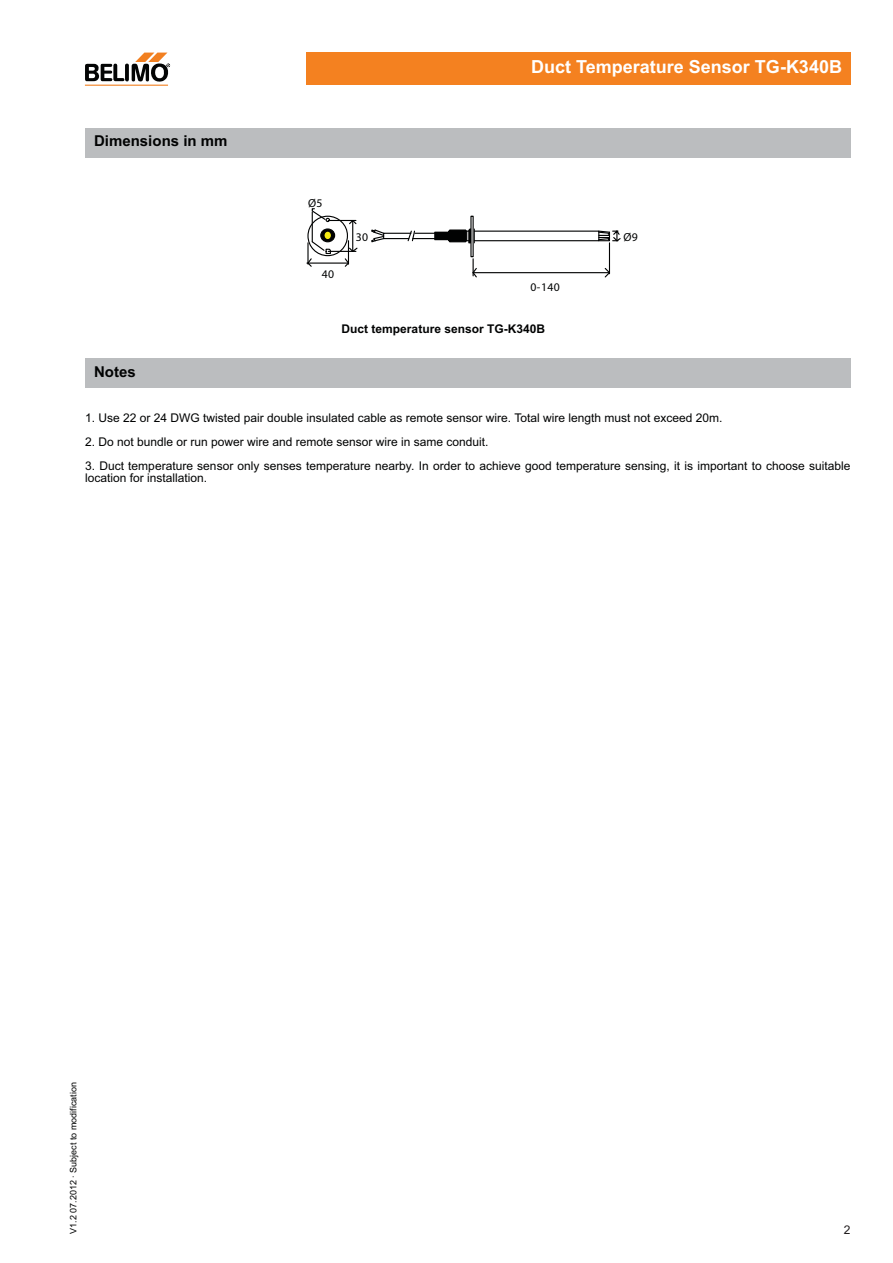
<style>
.page{position:relative;width:893px;height:1263px;background:#fff}
.page>*{position:absolute;margin:0;border:0;box-sizing:border-box;transform-origin:0 0}
.t1{font:700 18px "Arial";color:#fff}
.t2{font:700 15px "Arial";color:#010202}
.t3{font:12px/12px "Arial";color:#010202}
.t4{font:700 12px "Arial";color:#010202}
.t5{font:12px "Arial";color:#211d1e}
.t6{font:11.7px "Helvetica Neue";letter-spacing:.03em;color:#010202}
.t7{font:9px "Arial";color:#010202}
</style>
<div class="page">
<div style="left:306px;top:53px;width:544px;height:32px;background:#f48120"></div>
<hr style="left:85px;top:85px;width:83px;height:1px;background:#f28021">
<svg style="left:85px;top:53px;width:85px;height:29px"></svg>
<div style="left:85px;top:128px;width:765px;height:29px;background:#bbbdbf"></div>
<div style="left:85px;top:358px;width:765px;height:30px;background:#bbbdbf"></div>
<div style="left:449px;top:231px;width:150px;height:10px;border:1px solid #010202"></div>
<div style="left:435px;top:232px;width:14px;height:8px;background:#010202"></div>
<svg style="left:371px;top:229px;width:14px;height:14px"></svg>
<div style="left:383px;top:233px;width:53px;height:6px;border:1px solid #010202"></div>
<svg style="left:447px;top:228px;width:28px;height:16px"></svg>
<svg style="left:604px;top:267px;width:7px;height:11px"></svg>
<hr style="left:473px;top:272px;width:136px;height:1px;background:#010202">
<hr style="left:609px;top:243px;width:1px;height:31px;background:#010202">
<svg style="left:472px;top:259px;width:6px;height:19px"></svg>
<svg style="left:597px;top:230px;width:24px;height:12px"></svg>
<svg style="left:306px;top:208px;width:52px;height:59px"></svg>
<svg style="left:406px;top:230px;width:10px;height:12px"></svg>
<p class="t2" style="left:94px;top:132px;width:135px">Dimensions in mm</p>
<h1 class="t1" style="left:531px;top:56px;width:312px">Duct Temperature Sensor TG-K340B</h1>
<p class="t6" style="left:308px;top:196px;width:16px">Ø5</p>
<p class="t6" style="left:322px;top:267px;width:14px">40</p>
<p class="t6" style="left:356px;top:230px;width:14px">30</p>
<p class="t6" style="left:623px;top:230px;width:16px">Ø9</p>
<p class="t6" style="left:531px;top:280px;width:31px">0-140</p>
<p class="t4" style="left:342px;top:322px;width:205px">Duct temperature sensor TG-K340B</p>
<p class="t2" style="left:94px;top:363px;width:43px">Notes</p>
<p class="t3" style="left:85px;top:413px;width:639px">1. Use 22 or 24 DWG twisted pair double insulated cable as remote sensor wire. Total wire length must not exceed 20m.</p>
<p class="t3" style="left:85px;top:437px;width:405px">2. Do not bundle or run power wire and remote sensor wire in same conduit.</p>
<p class="t3" style="left:85px;top:461px;width:767px">3. Duct temperature sensor only senses temperature nearby. In order to achieve good temperature sensing, it is important to choose suitable location for installation.</p>
<p class="t7" style="left:70px;top:1234px;width:153px;rotate:-90deg">V1.2 07.2012 ∙ Subject to modification</p>
<p class="t5" style="left:844px;top:1225px;width:8px">2</p>
</div>
